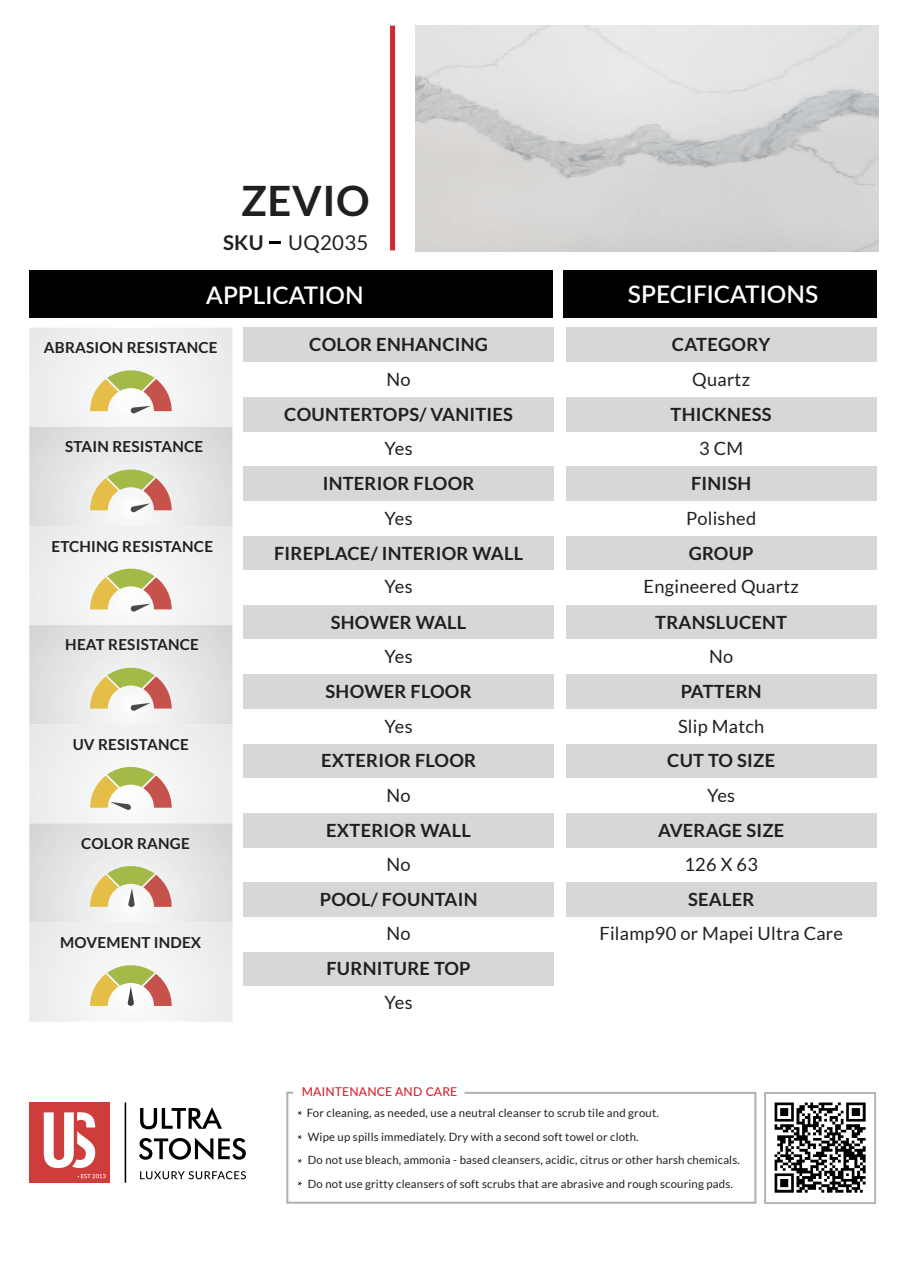
<style>
.page{position:relative;width:906px;height:1280px;background:#fff}
.page>*{position:absolute;margin:0;border:0;box-sizing:border-box;transform-origin:0 0}
.t1{font:700 41.95px "Lato";letter-spacing:.015em;color:#221f20}
.t2{font:600 24.35px "Lato";letter-spacing:.005em;color:#fff}
.t3{font:20.45px "Lato";letter-spacing:.015em;color:#231f20}
.t4{font:700 18.25px "Lato";letter-spacing:.015em;color:#231f20}
.t5{font:18.25px "Lato";letter-spacing:.015em;color:#231f20}
.t6{font:700 15.2px "Lato";letter-spacing:.015em;color:#231f20}
.t7{font:500 12.15px "Lato";letter-spacing:.015em;color:#d42733}
.t8{font:11.4px/23.6px "Lato";letter-spacing:.015em;color:#231f20}
.s1{font-weight:700}
</style>
<div class="page">
<img style="left:415px;top:26px;width:463px;height:225px">
<svg style="left:139px;top:1107px;width:107px;height:53px"></svg>
<svg style="left:140px;top:1171px;width:106px;height:8px"></svg>
<hr style="left:125px;top:1103px;width:1px;height:80px;background:#000">
<div style="left:29px;top:1103px;width:81px;height:80px;background:#cf3c3c"></div>
<svg style="left:44px;top:1112px;width:62px;height:66px"></svg>
<div style="left:243px;top:536px;width:311px;height:35px;background:#d6d7d8"></div>
<div style="left:243px;top:327px;width:311px;height:35px;background:#d6d7d8"></div>
<div style="left:243px;top:397px;width:311px;height:35px;background:#d6d7d8"></div>
<div style="left:243px;top:466px;width:311px;height:35px;background:#d6d7d8"></div>
<div style="left:243px;top:570px;width:311px;height:34px;background:#fff"></div>
<div style="left:243px;top:605px;width:311px;height:35px;background:#d6d7d8"></div>
<div style="left:243px;top:639px;width:311px;height:35px;background:#fff"></div>
<div style="left:243px;top:674px;width:311px;height:35px;background:#d6d7d8"></div>
<div style="left:243px;top:744px;width:311px;height:34px;background:#d6d7d8"></div>
<div style="left:243px;top:813px;width:311px;height:35px;background:#d6d7d8"></div>
<div style="left:243px;top:952px;width:311px;height:35px;background:#d6d7d8"></div>
<div style="left:29px;top:271px;width:524px;height:47px;background:#000"></div>
<div style="left:563px;top:271px;width:314px;height:47px;background:#000"></div>
<div style="left:243px;top:883px;width:311px;height:34px;background:#d6d7d8"></div>
<svg style="left:29px;top:328px;width:203px;height:694px"></svg>
<div style="left:566px;top:536px;width:311px;height:35px;background:#d6d7d8"></div>
<div style="left:566px;top:327px;width:311px;height:35px;background:#d6d7d8"></div>
<div style="left:566px;top:397px;width:311px;height:35px;background:#d6d7d8"></div>
<div style="left:566px;top:466px;width:311px;height:35px;background:#d6d7d8"></div>
<div style="left:566px;top:570px;width:311px;height:34px;background:#fff"></div>
<div style="left:566px;top:605px;width:311px;height:35px;background:#d6d7d8"></div>
<div style="left:566px;top:639px;width:311px;height:35px;background:#fff"></div>
<div style="left:566px;top:674px;width:311px;height:35px;background:#d6d7d8"></div>
<div style="left:566px;top:744px;width:311px;height:34px;background:#d6d7d8"></div>
<div style="left:566px;top:883px;width:311px;height:34px;background:#d6d7d8"></div>
<div style="left:566px;top:813px;width:311px;height:35px;background:#d6d7d8"></div>
<div style="left:390px;top:26px;width:5px;height:224px;background:#d42733"></div>
<svg style="left:286px;top:1091px;width:471px;height:113px"></svg>
<div style="left:764px;top:1092px;width:112px;height:112px;border:2px solid #b0b3b3"></div>
<svg style="left:270px;top:242px;width:11px;height:2px"></svg>
<div style="left:243px;top:986px;width:311px;height:35px;background:#fff"></div>
<img style="left:774px;top:1102px;width:92px;height:91px">
<h1 class="t1" style="left:241px;top:177px;width:130px">ZEVIO</h1>
<h3 class="t3" style="left:223px;top:231px;width:147px"><span class="s1">SKU</span> UQ2035</h3>
<h2 class="t2" style="left:206px;top:277px;width:159px">APPLICATION</h2>
<h2 class="t2" style="left:628px;top:276px;width:192px">SPECIFICATIONS</h2>
<h3 class="t6" style="left:44px;top:339px;width:175px">ABRASION RESISTANCE</h3>
<h3 class="t4" style="left:309px;top:334px;width:180px">COLOR ENHANCING</h3>
<h3 class="t4" style="left:672px;top:334px;width:100px">CATEGORY</h3>
<h3 class="t5" style="left:387px;top:369px;width:26px">No</h3>
<h3 class="t5" style="left:692px;top:369px;width:59px">Quartz</h3>
<h3 class="t4" style="left:284px;top:404px;width:230px">COUNTERTOPS/ VANITIES</h3>
<h3 class="t4" style="left:671px;top:404px;width:103px">THICKNESS</h3>
<h3 class="t6" style="left:65px;top:438px;width:140px">STAIN RESISTANCE</h3>
<h3 class="t5" style="left:385px;top:439px;width:30px">Yes</h3>
<h3 class="t5" style="left:699px;top:438px;width:46px">3 CM</h3>
<h3 class="t4" style="left:323px;top:473px;width:153px">INTERIOR FLOOR</h3>
<h3 class="t4" style="left:691px;top:473px;width:62px">FINISH</h3>
<h3 class="t5" style="left:385px;top:508px;width:30px">Yes</h3>
<h3 class="t5" style="left:686px;top:508px;width:71px">Polished</h3>
<h3 class="t6" style="left:52px;top:537px;width:163px">ETCHING RESISTANCE</h3>
<h3 class="t4" style="left:274px;top:543px;width:251px">FIREPLACE/ INTERIOR WALL</h3>
<h3 class="t4" style="left:689px;top:543px;width:66px">GROUP</h3>
<h3 class="t5" style="left:385px;top:576px;width:30px">Yes</h3>
<h3 class="t5" style="left:644px;top:576px;width:157px">Engineered Quartz</h3>
<h3 class="t4" style="left:331px;top:612px;width:137px">SHOWER WALL</h3>
<h3 class="t4" style="left:655px;top:612px;width:133px">TRANSLUCENT</h3>
<h3 class="t6" style="left:65px;top:636px;width:135px">HEAT RESISTANCE</h3>
<h3 class="t5" style="left:385px;top:646px;width:30px">Yes</h3>
<h3 class="t5" style="left:709px;top:646px;width:26px">No</h3>
<h3 class="t4" style="left:326px;top:681px;width:147px">SHOWER FLOOR</h3>
<h3 class="t4" style="left:681px;top:681px;width:83px">PATTERN</h3>
<h3 class="t5" style="left:385px;top:716px;width:30px">Yes</h3>
<h3 class="t5" style="left:678px;top:716px;width:88px">Slip Match</h3>
<h3 class="t6" style="left:73px;top:735px;width:118px">UV RESISTANCE</h3>
<h3 class="t4" style="left:321px;top:750px;width:157px">EXTERIOR FLOOR</h3>
<h3 class="t4" style="left:667px;top:750px;width:109px">CUT TO SIZE</h3>
<h3 class="t5" style="left:387px;top:785px;width:26px">No</h3>
<h3 class="t5" style="left:707px;top:785px;width:30px">Yes</h3>
<h3 class="t6" style="left:81px;top:834px;width:110px">COLOR RANGE</h3>
<h3 class="t4" style="left:326px;top:820px;width:146px">EXTERIOR WALL</h3>
<h3 class="t4" style="left:658px;top:820px;width:128px">AVERAGE SIZE</h3>
<h3 class="t5" style="left:387px;top:854px;width:26px">No</h3>
<h3 class="t5" style="left:684px;top:854px;width:75px">126 X 63</h3>
<h3 class="t4" style="left:320px;top:889px;width:159px">POOL/ FOUNTAIN</h3>
<h3 class="t4" style="left:688px;top:889px;width:68px">SEALER</h3>
<h3 class="t6" style="left:60px;top:933px;width:143px">MOVEMENT INDEX</h3>
<h3 class="t5" style="left:387px;top:924px;width:26px">No</h3>
<h3 class="t5" style="left:599px;top:924px;width:245px">Filamp90 or Mapei Ultra Care</h3>
<h3 class="t4" style="left:326px;top:958px;width:146px">FURNITURE TOP</h3>
<h3 class="t5" style="left:385px;top:993px;width:30px">Yes</h3>
<p class="t7" style="left:302px;top:1083px;width:157px">MAINTENANCE AND CARE</p>
<p class="t8" style="left:307px;top:1101px;width:435px">For cleaning, as needed, use a neutral cleanser to scrub tile and grout.<br>Wipe up spills immediately. Dry with a second soft towel or cloth.<br>Do not use bleach, ammonia - based cleansers, acidic, citrus or other harsh chemicals.<br>Do not use gritty cleansers of soft scrubs that are abrasive and rough scouring pads.</p>
</div>
